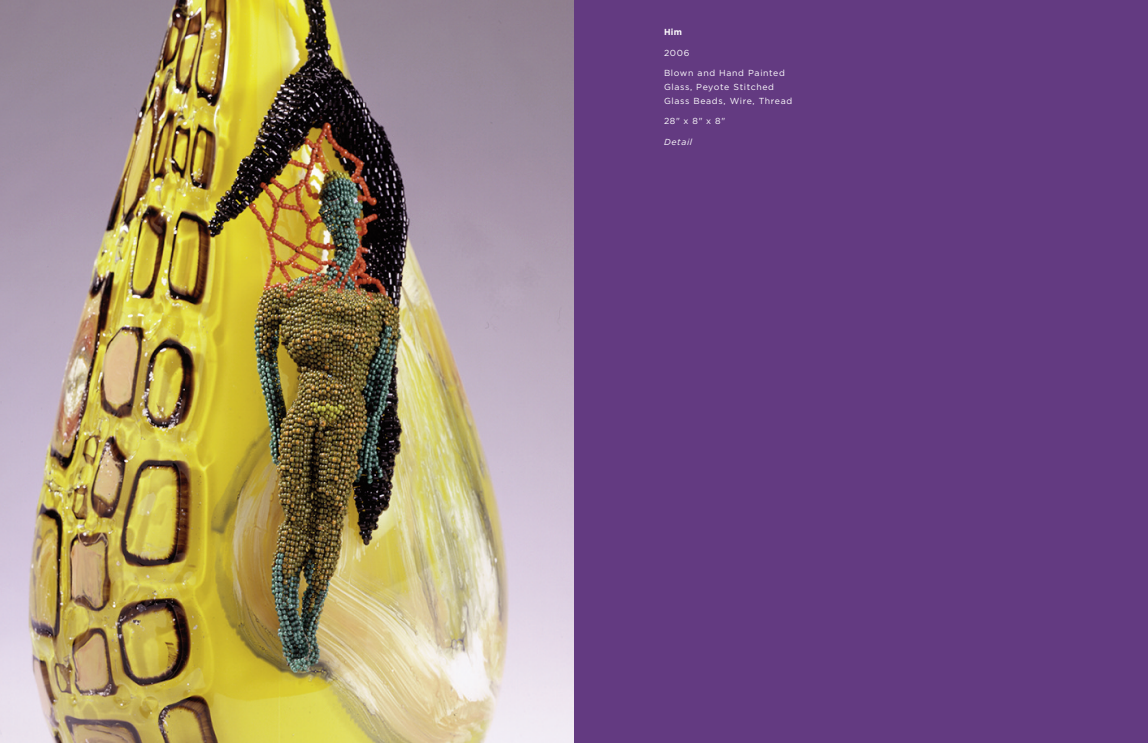
<style>
.page{position:relative;width:1148px;height:743px;background:#fff}
.page>*{position:absolute;margin:0;border:0;box-sizing:border-box;transform-origin:0 0}
.t1{font:8.75px/13.8px "Gotham";letter-spacing:.07em;color:#fff}
.t2{font:italic 8.75px "Gotham";letter-spacing:.07em;color:#fff}
.t3{font:700 8.75px "Gotham";color:#fff}
</style>
<div class="page">
<div style="left:574px;top:0;width:574px;height:742px;background:#633a81"></div>
<img style="left:0;top:0;width:574px;height:742px">
<p class="t3" style="left:664px;top:27px;width:19px">Him</p>
<p class="t1" style="left:664px;top:46px;width:27px">2006</p>
<p class="t1" style="left:664px;top:66px;width:130px">Blown and Hand Painted<br>Glass, Peyote Stitched<br>Glass Beads, Wire, Thread</p>
<p class="t1" style="left:664px;top:114px;width:63px">28" x 8" x 8"</p>
<p class="t2" style="left:664px;top:137px;width:30px">Detail</p>
</div>
